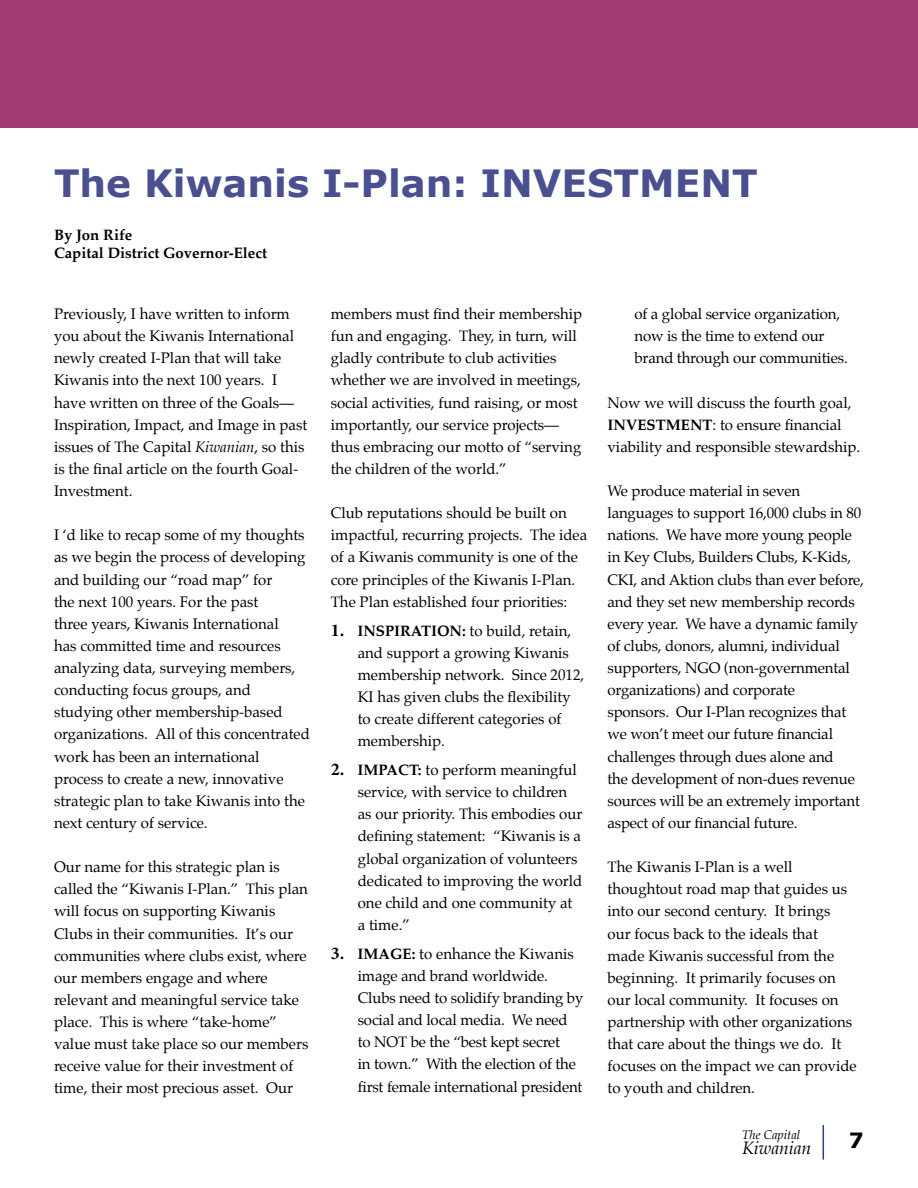
<style>
.page{position:relative;width:918px;height:1188px;background:#fff}
.page>*{position:absolute;margin:0;border:0;box-sizing:border-box;transform-origin:0 0}
.t1{font:700 37.5px "Verdana";color:#4a4f90}
.t2{font:700 21px "Verdana";color:#000}
.t3{font:italic 17.55px "Palatino";color:#000}
.t4{font:15px/22.2px "Palatino";color:#000}
.t5{font:700 15px/18px "Palatino";color:#000}
.t6{font:italic 12.45px "Palatino";color:#000}
.s1{font-style:italic}
.s2{font-family:"Minion Pro";font-weight:700;font-size:18px}
.s3{font-weight:700}
</style>
<div class="page">
<div style="left:0;top:0;width:918px;height:127px;background:#a03c71"></div>
<hr style="left:823px;top:1125px;width:1px;height:35px;background:#25408f">
<h1 class="t1" style="left:54px;top:157px;width:705px">The Kiwanis I-Plan: INVESTMENT</h1>
<p class="t5" style="left:54px;top:225px;width:215px">By Jon Rife<br>Capital District Governor-Elect</p>
<p class="t4" style="left:54px;top:303px;width:255px">Previously, I have written to inform you about the Kiwanis International newly created I-Plan that will take Kiwanis into the next 100 years. I have written on three of the Goals— Inspiration, Impact, and Image in past issues of The Capital <span class="s1">Kiwanian</span>, so this is the final article on the fourth Goal-Investment.</p>
<p class="t4" style="left:54px;top:524px;width:257px">I ‘d like to recap some of my thoughts as we begin the process of developing and building our “road map” for<br>the next 100 years. For the past<br>three years, Kiwanis International<br>has committed time and resources analyzing data, surveying members, conducting focus groups, and studying other membership-based organizations. All of this concentrated work has been an international process to create a new, innovative strategic plan to take Kiwanis into the next century of service.</p>
<p class="t4" style="left:54px;top:856px;width:256px">Our name for this strategic plan is called the “Kiwanis I-Plan.” This plan will focus on supporting Kiwanis Clubs in their communities. It’s our communities where clubs exist, where our members engage and where relevant and meaningful service take place. This is where “take-home” value must take place so our members receive value for their investment of time, their most precious asset. Our</p>
<p class="t4" style="left:331px;top:303px;width:253px">members must find their membership fun and engaging. They, in turn, will gladly contribute to club activities whether we are involved in meetings, social activities, fund raising, or most importantly, our service projects— thus embracing our motto of “serving the children of the world.”</p>
<p class="t4" style="left:331px;top:502px;width:258px">Club reputations should be built on impactful, recurring projects. The idea of a Kiwanis community is one of the core principles of the Kiwanis I-Plan.<br>The Plan established four priorities:</p>
<p class="t4" style="left:358px;top:619px;width:228px;text-indent:-27px"><span class="s2">1.</span> <span class="s3">INSPIRATION:</span> to build, retain, and support a growing Kiwanis membership network. Since 2012,<br>KI has given clubs the flexibility to create different categories of membership.</p>
<p class="t4" style="left:358px;top:759px;width:226px;text-indent:-27px"><span class="s2">2.</span> <span class="s3">IMPACT:</span> to perform meaningful service, with service to children as our priority. This embodies our defining statement: “Kiwanis is a global organization of volunteers dedicated to improving the world one child and one community at a time.”</p>
<p class="t4" style="left:358px;top:943px;width:227px;text-indent:-27px"><span class="s2">3.</span> <span class="s3">IMAGE:</span> to enhance the Kiwanis image and brand worldwide.<br>Clubs need to solidify branding by social and local media. We need to NOT be the “best kept secret<br>in town.” With the election of the first female international president</p>
<p class="t4" style="left:635px;top:303px;width:215px">of a global service organization, now is the time to extend our brand through our communities.</p>
<p class="t4" style="left:608px;top:391px;width:254px">Now we will discuss the fourth goal,<br><span class="s3">INVESTMENT</span>: to ensure financial viability and responsible stewardship.</p>
<p class="t4" style="left:608px;top:480px;width:258px">We produce material in seven languages to support 16,000 clubs in 80 nations. We have more young people in Key Clubs, Builders Clubs, K-Kids, CKI, and Aktion clubs than ever before, and they set new membership records every year. We have a dynamic family of clubs, donors, alumni, individual supporters, NGO (non-governmental organizations) and corporate<br>sponsors. Our I-Plan recognizes that we won’t meet our future financial challenges through dues alone and<br>the development of non-dues revenue sources will be an extremely important aspect of our financial future.</p>
<p class="t4" style="left:608px;top:856px;width:251px">The Kiwanis I-Plan is a well thoughtout road map that guides us into our second century. It brings our focus back to the ideals that made Kiwanis successful from the beginning. It primarily focuses on our local community. It focuses on partnership with other organizations that care about the things we do. It focuses on the impact we can provide to youth and children.</p>
<p class="t6" style="left:742px;top:1125px;width:60px">The Capital</p>
<p class="t3" style="left:742px;top:1134px;width:71px">Kiwanian</p>
<h2 class="t2" style="left:849px;top:1125px;width:16px">7</h2>
</div>
